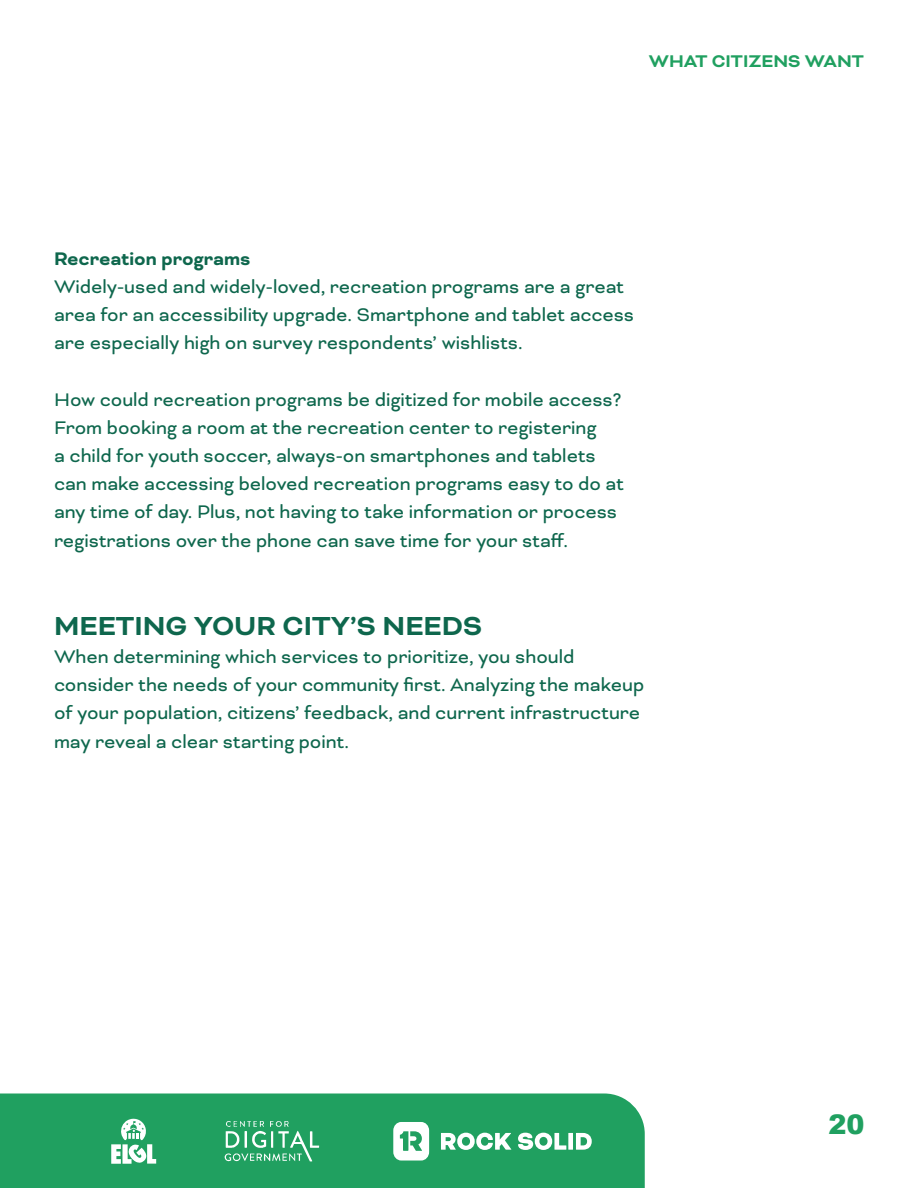
<style>
.page{position:relative;width:918px;height:1188px;background:#fff}
.page>*{position:absolute;margin:0;border:0;box-sizing:border-box;transform-origin:0 0}
.t1{font:700 30px "Bicyclette";color:#0e674d}
.t2{font:900 27px "Arial";color:#20a060}
.t3{font:21px/28.2px "Bicyclette";color:#0e674d}
.t4{font:700 21px "Bicyclette";color:#0e674d}
.t5{font:700 19.5px "Bicyclette";color:#20a060}
</style>
<div class="page">
<div style="left:0;top:1094px;width:645px;height:94px;background:#20a060"></div>
<svg style="left:224px;top:1121px;width:95px;height:40px;background:#4eb381"></svg>
<svg style="left:111px;top:1118px;width:45px;height:46px"></svg>
<svg style="left:441px;top:1133px;width:70px;height:17px"></svg>
<svg style="left:518px;top:1133px;width:48px;height:17px"></svg>
<div style="left:568px;top:1133px;width:5px;height:17px;background:#fff"></div>
<svg style="left:576px;top:1133px;width:16px;height:17px"></svg>
<svg style="left:393px;top:1122px;width:36px;height:39px"></svg>
<p class="t5" style="left:649px;top:50px;width:217px">WHAT CITIZENS WANT</p>
<p class="t4" style="left:54px;top:246px;width:198px">Recreation programs</p>
<p class="t3" style="left:54px;top:272px;width:582px">Widely-used and widely-loved, recreation programs are a great area for an accessibility upgrade. Smartphone and tablet access are especially high on survey respondents’ wishlists.</p>
<p class="t3" style="left:54px;top:385px;width:572px">How could recreation programs be digitized for mobile access?<br>From booking a room at the recreation center to registering<br>a child for youth soccer, always-on smartphones and tablets can make accessing beloved recreation programs easy to do at any time of day. Plus, not having to take information or process registrations over the phone can save time for your staff.</p>
<h1 class="t1" style="left:54px;top:608px;width:430px">MEETING YOUR CITY’S NEEDS</h1>
<p class="t3" style="left:54px;top:643px;width:592px">When determining which services to prioritize, you should consider the needs of your community first. Analyzing the makeup of your population, citizens’ feedback, and current infrastructure may reveal a clear starting point.</p>
<p class="t2" style="left:829px;top:1105px;width:38px">20</p>
</div>
